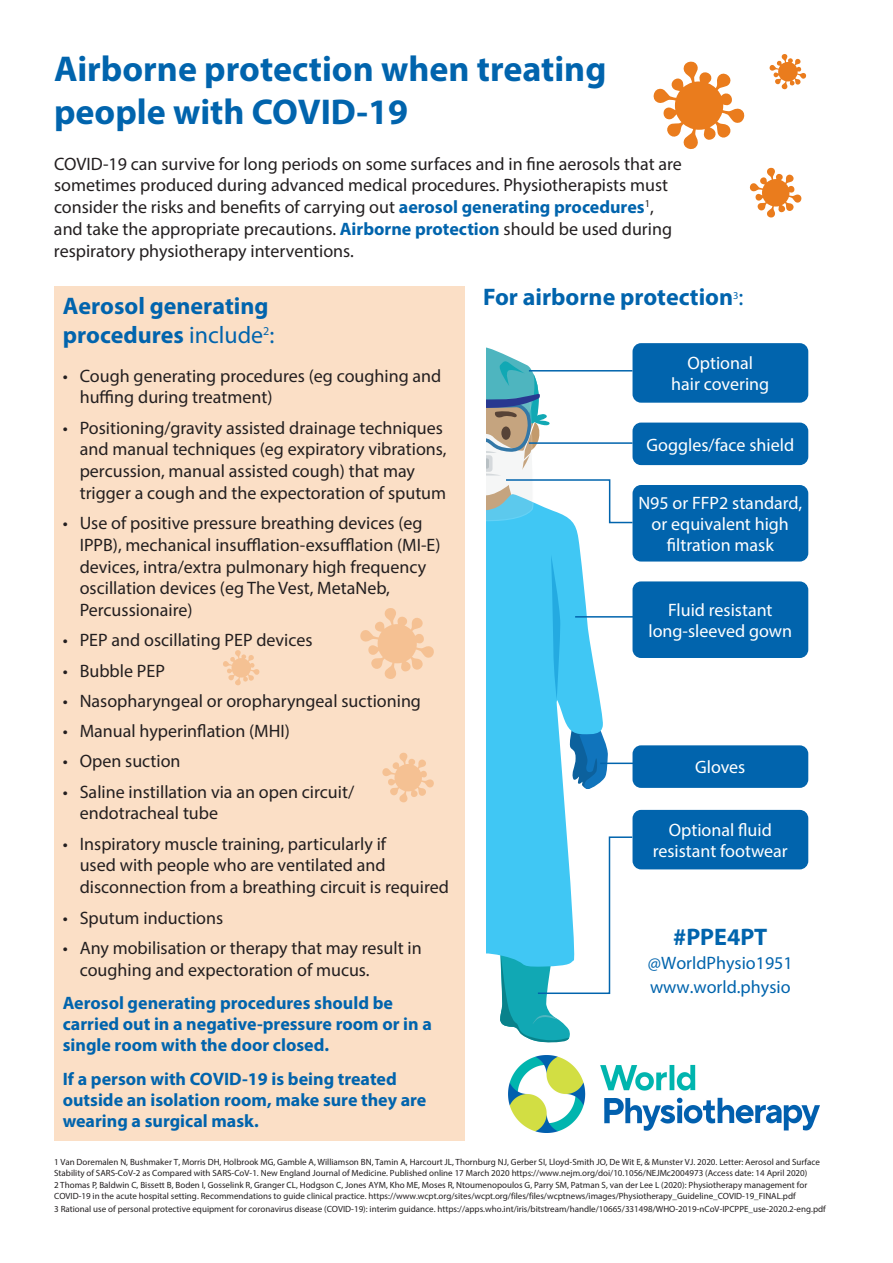
<style>
.page{position:relative;width:893px;height:1263px;background:#fff}
.page>*{position:absolute;margin:0;border:0;box-sizing:border-box;transform-origin:0 0}
.t1{font:700 36px/43.2px "Myriad Pro";color:#0164ad}
.List_Paragraph{font:700 24px/28.8px "Myriad Pro";color:#0164ad}
.t2{font:18px/21.8px "Myriad Pro";color:#231f20}
.t3{font:700 18px/21px "Myriad Pro";color:#0164ad}
.List_Paragraph-2{font:18px/21px "Myriad Pro";color:#fff;text-align:center}
.List_Paragraph-3{font:18px/23.5px "Myriad Pro";color:#0164ad}
.t4{font:10.5px "Myriad Pro";color:#0164ad}
.t5{font:9px/10.5px "Myriad Pro";color:#231f20}
.s1{font-weight:700;color:#0164ad}
.s2{font-weight:400}
</style>
<div class="page">
<div style="left:54px;top:286px;width:411px;height:855px;background:#fbdfc6"></div>
<div style="left:632px;top:485px;width:176px;height:76px;background:#0164ad;border-radius:9px"></div>
<div style="left:632px;top:423px;width:176px;height:42px;background:#0164ad;border-radius:9px"></div>
<div style="left:632px;top:581px;width:176px;height:77px;background:#0164ad;border-radius:9px"></div>
<div style="left:632px;top:745px;width:176px;height:43px;background:#0164ad;border-radius:9px"></div>
<svg style="left:604px;top:739px;width:4px;height:40px"></svg>
<svg style="left:486px;top:524px;width:118px;height:431px;fill:#40c7f4"></svg>
<svg style="left:551px;top:555px;width:9px;height:144px"></svg>
<svg style="left:486px;top:347px;width:148px;height:177px"></svg>
<hr style="left:600px;top:762px;width:37px;height:2px;background:#0164ad">
<svg style="left:653px;top:61px;width:92px;height:89px"></svg>
<svg style="left:749px;top:167px;width:53px;height:51px"></svg>
<svg style="left:769px;top:54px;width:37px;height:36px"></svg>
<svg style="left:360px;top:608px;width:74px;height:71px"></svg>
<svg style="left:382px;top:752px;width:52px;height:51px"></svg>
<svg style="left:223px;top:650px;width:37px;height:36px"></svg>
<div style="left:632px;top:343px;width:176px;height:60px;background:#0164ad;border-radius:9px"></div>
<hr style="left:529px;top:370px;width:103px;height:1px;background:#0164ad">
<div style="left:632px;top:810px;width:176px;height:59px;background:#0164ad;border-radius:9px"></div>
<hr style="left:575px;top:616px;width:62px;height:2px;background:#0164ad">
<svg style="left:493px;top:836px;width:141px;height:207px"></svg>
<img style="left:508px;top:1055px;width:311px;height:77px">
<p class="t1" style="left:54px;top:46px;width:554px">Airborne protection when treating people with COVID-19</p>
<p class="t2" style="left:54px;top:153px;width:629px">COVID-19 can survive for long periods on some surfaces and in fine aerosols that are sometimes produced during advanced medical procedures. Physiotherapists must consider the risks and benefits of carrying out <span class="s1">aerosol generating procedures</span><sup>1</sup>, and take the appropriate precautions. <span class="s1">Airborne protection</span> should be used during respiratory physiotherapy interventions.</p>
<p class="List_Paragraph" style="left:63px;top:291px;width:213px">Aerosol generating procedures <span class="s2">include</span><sup>2</sup><span class="s2">:</span></p>
<p class="t2" style="left:80px;top:364px;width:363px;text-indent:-17px">• Cough generating procedures (eg coughing and huffing during treatment)</p>
<p class="t2" style="left:80px;top:416px;width:368px;text-indent:-17px">• Positioning/gravity assisted drainage techniques and manual techniques (eg expiratory vibrations, percussion, manual assisted cough) that may trigger a cough and the expectoration of sputum</p>
<p class="t2" style="left:80px;top:512px;width:362px;text-indent:-17px">• Use of positive pressure breathing devices (eg IPPB), mechanical insufflation-exsufflation (MI-E) devices, intra/extra pulmonary high frequency oscillation devices (eg The Vest, MetaNeb, Percussionaire)</p>
<p class="t2" style="left:63px;top:629px;width:251px">• PEP and oscillating PEP devices</p>
<p class="t2" style="left:63px;top:659px;width:104px">• Bubble PEP</p>
<p class="t2" style="left:63px;top:690px;width:360px">• Nasopharyngeal or oropharyngeal suctioning</p>
<p class="t2" style="left:63px;top:720px;width:229px">• Manual hyperinflation (MHI)</p>
<p class="t2" style="left:63px;top:750px;width:119px">• Open suction</p>
<p class="t2" style="left:80px;top:780px;width:276px;text-indent:-17px">• Saline instillation via an open circuit/ endotracheal tube</p>
<p class="t2" style="left:80px;top:832px;width:371px;text-indent:-17px">• Inspiratory muscle training, particularly if<br>used with people who are ventilated and disconnection from a breathing circuit is required</p>
<p class="t2" style="left:63px;top:906px;width:162px">• Sputum inductions</p>
<p class="t2" style="left:80px;top:936px;width:343px;text-indent:-17px">• Any mobilisation or therapy that may result in coughing and expectoration of mucus.</p>
<p class="t3" style="left:63px;top:992px;width:371px">Aerosol generating procedures should be carried out in a negative-pressure room or in a single room with the door closed.</p>
<p class="t3" style="left:63px;top:1068px;width:365px">If a person with COVID-19 is being treated outside an isolation room, make sure they are wearing a surgical mask.</p>
<p class="List_Paragraph" style="left:483px;top:281px;width:262px">For airborne protection <span class="s2">:</span></p>
<p class="t4" style="left:733px;top:288px;width:7px">3</p>
<p class="List_Paragraph-2" style="left:671px;top:352px;width:100px">Optional hair covering</p>
<p class="List_Paragraph-2" style="left:646px;top:434px;width:149px">Goggles/face shield</p>
<p class="List_Paragraph-2" style="left:638px;top:492px;width:165px">N95 or FFP2 standard, or equivalent high filtration mask</p>
<p class="List_Paragraph-2" style="left:648px;top:599px;width:145px">Fluid resistant long-sleeved gown</p>
<p class="List_Paragraph-2" style="left:695px;top:756px;width:52px">Gloves</p>
<p class="List_Paragraph-2" style="left:653px;top:819px;width:137px">Optional fluid resistant footwear</p>
<p class="List_Paragraph" style="left:673px;top:922px;width:96px">#PPE4PT</p>
<p class="List_Paragraph-3" style="left:648px;top:951px;width:146px">@WorldPhysio1951 www.world.physio</p>
<p class="t5" style="left:54px;top:1157px;width:767px">1 Van Doremalen N, Bushmaker T, Morris DH, Holbrook MG, Gamble A, Williamson BN, Tamin A, Harcourt JL, Thornburg NJ, Gerber SI, Lloyd-Smith JO, De Wit E, &amp; Munster VJ. 2020. Letter: Aerosol and Surface<br>Stability of SARS-CoV-2 as Compared with SARS-CoV-1. New England Journal of Medicine. Published online 17 March 2020 https://www.nejm.org/doi/10.1056/NEJMc2004973 (Access date: 14 April 2020)</p>
<p class="t5" style="left:54px;top:1180px;width:755px">2 Thomas P, Baldwin C, Bissett B, Boden I, Gosselink R, Granger CL, Hodgson C, Jones AYM, Kho ME, Moses R, Ntoumenopoulos G, Parry SM, Patman S, van der Lee L (2020): Physiotherapy management for<br>COVID-19 in the acute hospital setting. Recommendations to guide clinical practice. https://www.wcpt.org/sites/wcpt.org/files/files/wcptnews/images/Physiotherapy_Guideline_COVID-19_FINAL.pdf</p>
<p class="t5" style="left:54px;top:1203px;width:773px">3 Rational use of personal protective equipment for coronavirus disease (COVID-19): interim guidance. https://apps.who.int/iris/bitstream/handle/10665/331498/WHO-2019-nCoV-IPCPPE_use-2020.2-eng.pdf</p>
</div>
